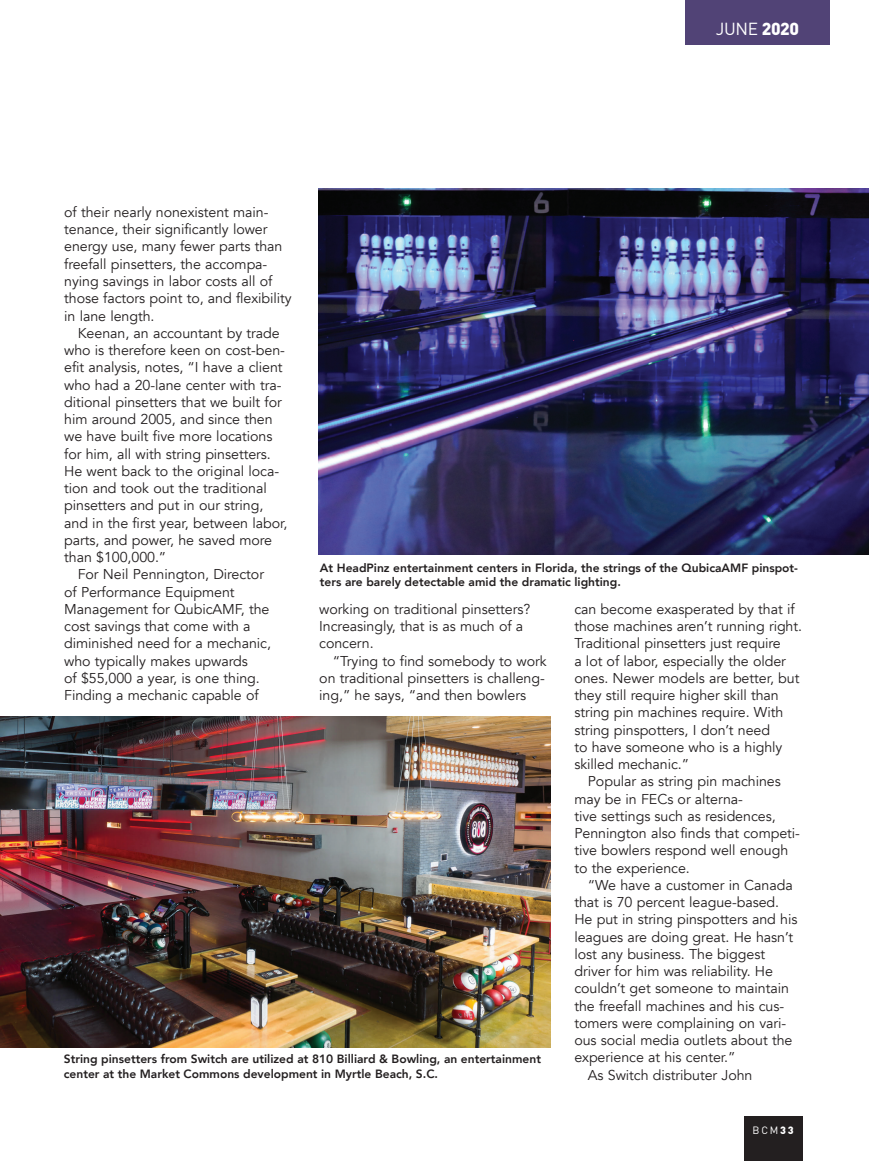
<style>
.page{position:relative;width:869px;height:1161px;background:#fff}
.page>*{position:absolute;margin:0;border:0;box-sizing:border-box;transform-origin:0 0}
.t1{font:17.25px "DIN";color:#fff}
.t2{font:14.25px/17.2px "Avenir";letter-spacing:-.005em;color:#231f20}
.t3{font:800 12px/14.4px "Avenir";color:#231f20}
.t4{font:10.5px "DIN";color:#fff}
.s1{font-weight:900}
</style>
<div class="page">
<div style="left:744px;top:1115px;width:58px;height:46px;background:#231f20"></div>
<div style="left:685px;top:0;width:144px;height:44px;background:#514376"></div>
<img style="left:319px;top:189px;width:550px;height:365px">
<img style="left:0;top:716px;width:550px;height:331px">
<p class="t1" style="left:716px;top:23px;width:85px">JUNE <span class="s1">2020</span></p>
<p class="t2" style="left:64px;top:204px;width:229px">of their nearly nonexistent main&shy;tenance, their significantly lower energy use, many fewer parts than freefall pinsetters, the accompa&shy;nying savings in labor costs all of those factors point to, and flexibility in lane length.</p>
<p class="t2" style="left:78px;top:325px;width:204px">Keenan, an accountant by trade</p>
<p class="t2" style="left:64px;top:342px;width:222px">who is therefore keen on cost-ben-</p>
<p class="t2" style="left:64px;top:359px;width:220px">efit analysis, notes, “I have a client</p>
<p class="t2" style="left:64px;top:376px;width:219px">who had a 20-lane center with tra-</p>
<p class="t2" style="left:64px;top:394px;width:219px">ditional pinsetters that we built for</p>
<p class="t2" style="left:64px;top:411px;width:210px">him around 2005, and since then</p>
<p class="t2" style="left:64px;top:428px;width:210px">we have built five more locations</p>
<p class="t2" style="left:64px;top:445px;width:208px">for him, all with string pinsetters.</p>
<p class="t2" style="left:64px;top:463px;width:216px">He went back to the original loca-</p>
<p class="t2" style="left:64px;top:480px;width:204px">tion and took out the traditional</p>
<p class="t2" style="left:64px;top:497px;width:201px">pinsetters and put in our string,</p>
<p class="t2" style="left:64px;top:514px;width:225px">and in the first year, between labor,</p>
<p class="t2" style="left:64px;top:532px;width:209px">parts, and power, he saved more</p>
<p class="t2" style="left:64px;top:549px;width:104px">than $100,000.”</p>
<p class="t2" style="left:78px;top:566px;width:188px">For Neil Pennington, Director</p>
<p class="t2" style="left:64px;top:583px;width:172px">of Performance Equipment</p>
<p class="t2" style="left:64px;top:600px;width:207px">Management for QubicAMF, the</p>
<p class="t2" style="left:64px;top:618px;width:188px">cost savings that come with a</p>
<p class="t2" style="left:64px;top:635px;width:208px">diminished need for a mechanic,</p>
<p class="t2" style="left:64px;top:652px;width:185px">who typically makes upwards</p>
<p class="t2" style="left:64px;top:669px;width:197px">of $55,000 a year, is one thing.</p>
<p class="t2" style="left:64px;top:687px;width:196px">Finding a mechanic capable of</p>
<p class="t3" style="left:320px;top:561px;width:480px">At HeadPinz entertainment centers in Florida, the strings of the QubicaAMF pinspot&shy;ters are barely detectable amid the dramatic lighting.</p>
<p class="t2" style="left:574px;top:600px;width:229px">can become exasperated by that if those machines aren’t running right.<br>Traditional pinsetters just require<br>a lot of labor, especially the older ones. Newer models are better, but they still require higher skill than string pin machines require. With string pinspotters, I don’t need<br>to have someone who is a highly skilled mechanic.”</p>
<p class="t2" style="left:574px;top:773px;width:227px;text-indent:14px">Popular as string pin machines may be in FECs or alterna-<br>tive settings such as residences,<br>Pennington also finds that competi&shy;tive bowlers respond well enough to the experience.</p>
<p class="t2" style="left:588px;top:876px;width:206px">“We have a customer in Canada</p>
<p class="t2" style="left:574px;top:894px;width:206px">that is 70 percent league-based.</p>
<p class="t2" style="left:574px;top:911px;width:225px">He put in string pinspotters and his</p>
<p class="t2" style="left:574px;top:928px;width:220px">leagues are doing great. He hasn’t</p>
<p class="t2" style="left:574px;top:945px;width:192px">lost any business. The biggest</p>
<p class="t2" style="left:574px;top:963px;width:200px">driver for him was reliability. He</p>
<p class="t2" style="left:574px;top:980px;width:216px">couldn’t get someone to maintain</p>
<p class="t2" style="left:574px;top:997px;width:211px">the freefall machines and his cus-</p>
<p class="t2" style="left:574px;top:1014px;width:213px">tomers were complaining on vari-</p>
<p class="t2" style="left:574px;top:1032px;width:220px">ous social media outlets about the</p>
<p class="t2" style="left:574px;top:1049px;width:163px">experience at his center.”</p>
<p class="t2" style="left:588px;top:1066px;width:166px">As Switch distributer John</p>
<p class="t2" style="left:319px;top:600px;width:212px">working on traditional pinsetters?<br>Increasingly, that is as much of a concern.</p>
<p class="t2" style="left:319px;top:652px;width:229px;text-indent:14px">“Trying to find somebody to work on traditional pinsetters is challeng&shy;ing,” he says, “and then bowlers</p>
<p class="t3" style="left:64px;top:1052px;width:479px">String pinsetters from Switch are utilized at 810 Billiard &amp; Bowling, an entertainment center at the Market Commons development in Myrtle Beach, S.C.</p>
<p class="t4" style="left:752px;top:1126px;width:43px">BCM<span class="s1">33</span></p>
</div>
